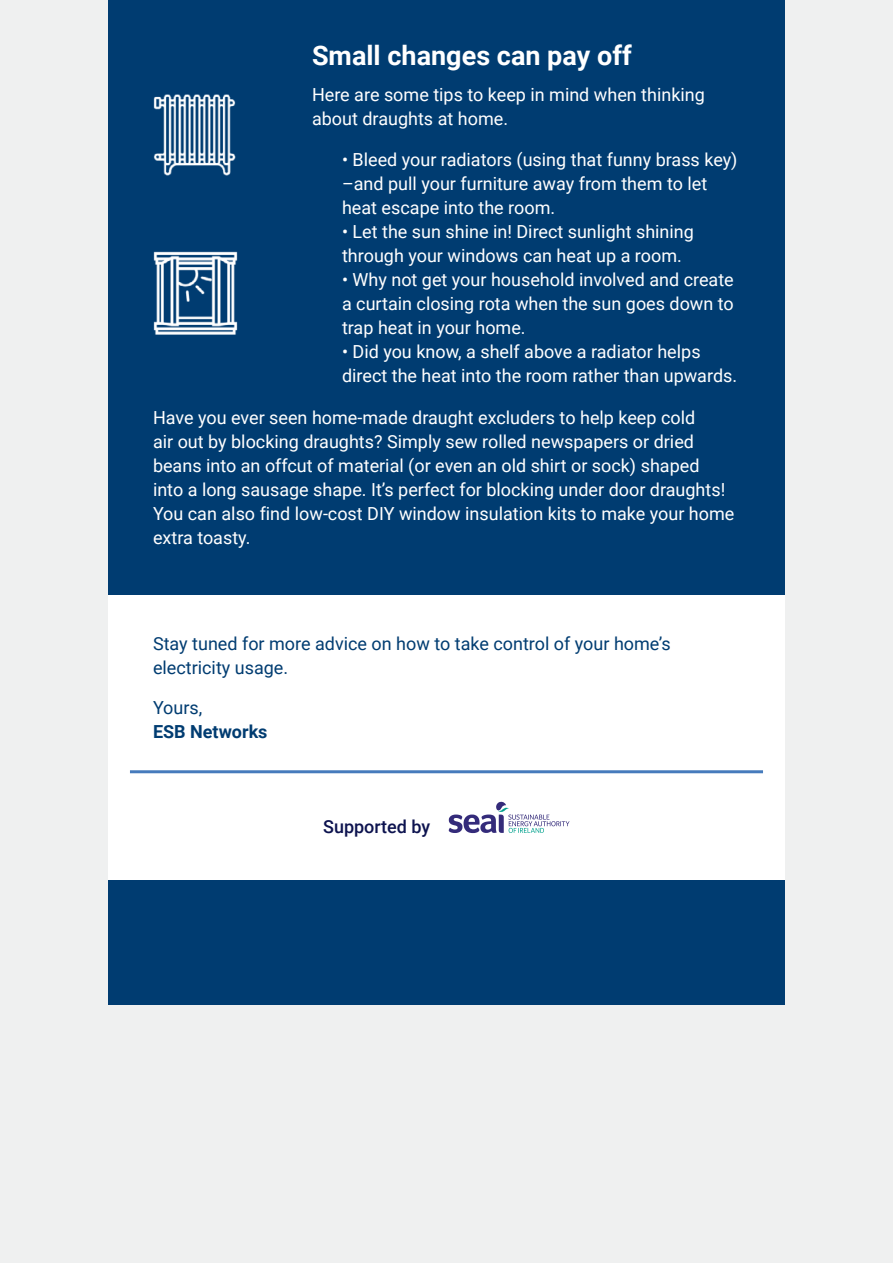
<style>
.page{position:relative;width:893px;height:1263px;background:#eff0f0}
.page>*{position:absolute;margin:0;border:0;box-sizing:border-box;transform-origin:0 0}
.Heading_2{font:700 27px "Roboto";color:#fff}
.Body_Text{font:18px/24px "Roboto";color:#fff}
.Body_Text-2{font:18px/24px "Roboto";color:#003c71}
.Body_Text-3{font:700 18px/24px "Roboto";color:#003c71}
.Image_holder{font:500 18px "Roboto";color:#0d134f}
.s1{font-weight:400}
</style>
<div class="page">
<div style="left:108px;top:594px;width:677px;height:290px;background:#fff"></div>
<div style="left:108px;top:880px;width:677px;height:124px;background:#003c71"></div>
<div style="left:108px;top:0;width:677px;height:594px;background:#003c71"></div>
<img style="left:153px;top:94px;width:83px;height:82px">
<img style="left:153px;top:251px;width:85px;height:84px">
<svg style="left:449px;top:801px;width:120px;height:32px"></svg>
<hr style="left:130px;top:770px;width:633px;height:3px;background:#467bbc">
<h2 class="Heading_2" style="left:312px;top:37px;width:321px">Small changes can pay off</h2>
<p class="Body_Text" style="left:312px;top:82px;width:394px">Here are some tips to keep in mind when thinking about draughts at home.</p>
<p class="Body_Text" style="left:342px;top:147px;width:397px">• Bleed your radiators (using that funny brass key) –and pull your furniture away from them to let heat escape into the room.</p>
<p class="Body_Text" style="left:342px;top:219px;width:353px">• Let the sun shine in! Direct sunlight shining through your windows can heat up a room.</p>
<p class="Body_Text" style="left:342px;top:267px;width:393px;text-align:justify">• Why not get your household involved and create a curtain closing rota when the sun goes down to trap heat in your home.</p>
<p class="Body_Text" style="left:342px;top:339px;width:397px">• Did you know, a shelf above a radiator helps direct the heat into the room rather than upwards.</p>
<p class="Body_Text" style="left:153px;top:405px;width:583px">Have you ever seen home-made draught excluders to help keep cold<br>air out by blocking draughts? Simply sew rolled newspapers or dried beans into an offcut of material (or even an old shirt or sock) shaped<br>into a long sausage shape. It’s perfect for blocking under door draughts!<br>You can also find low-cost DIY window insulation kits to make your home extra toasty.</p>
<p class="Body_Text-2" style="left:153px;top:631px;width:519px">Stay tuned for more advice on how to take control of your home’s electricity usage.</p>
<p class="Body_Text-3" style="left:153px;top:695px;width:116px"><span class="s1">Yours,<br></span>ESB Networks</p>
<p class="Image_holder" style="left:323px;top:814px;width:109px">Supported by</p>
</div>
